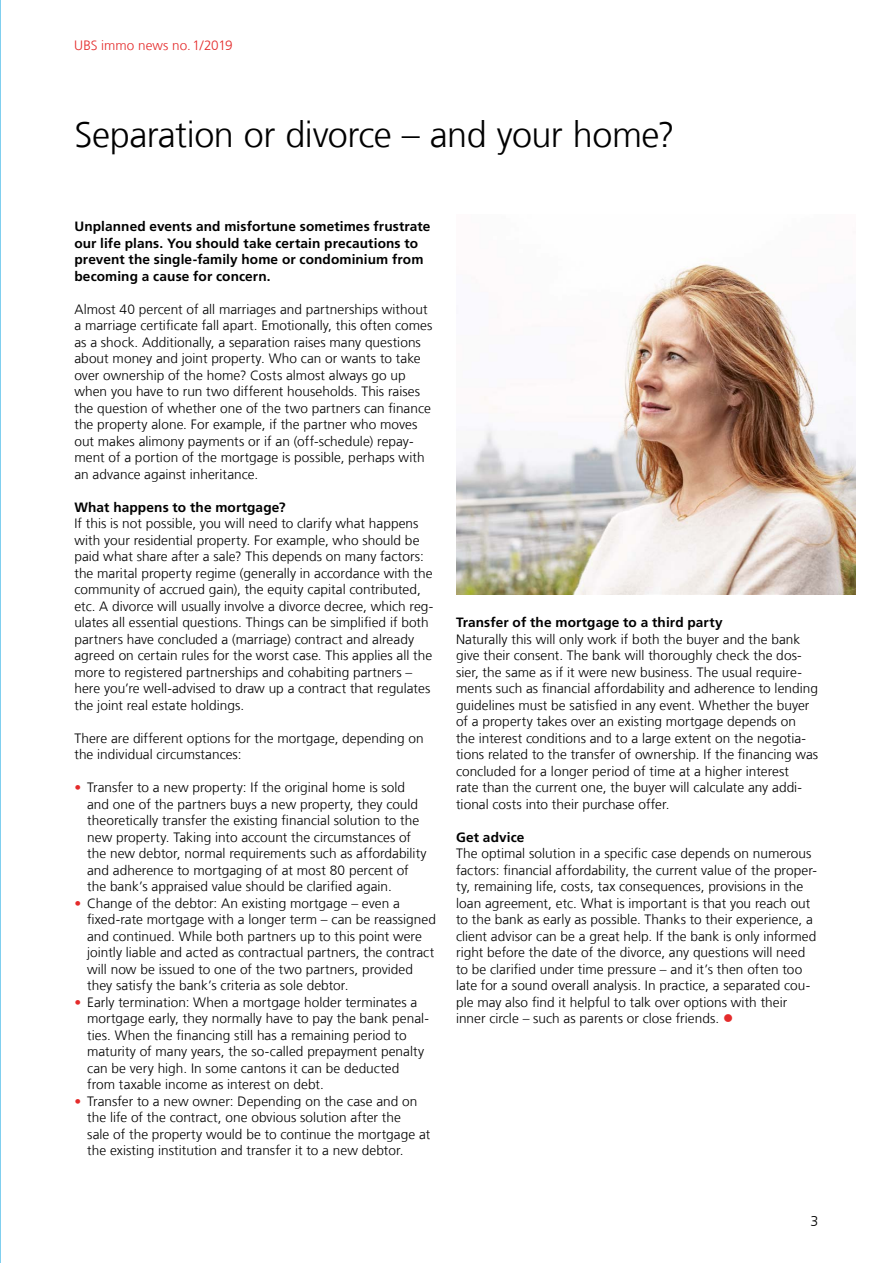
<style>
.page{position:relative;width:893px;height:1263px;background:#fff}
.page>*{position:absolute;margin:0;border:0;box-sizing:border-box;transform-origin:0 0}
.t1{font:300 36px "Frutiger LT Com";letter-spacing:-.015em;color:#000}
.t2{font:300 14.25px "Frutiger LT Com";color:#000}
.t3{font:300 13.5px/16.5px "Frutiger LT Com";letter-spacing:.005em;color:#000}
.t4{font:700 13.5px/16.5px "Frutiger LT Com";letter-spacing:.01em;color:#000}
.t5{font:300 13.5px "Frutiger LT Com";color:#e42b2b}
.s1{color:#e42b2b}
</style>
<div class="page">
<img style="left:456px;top:264px;width:400px;height:330px">
<hr style="left:0;top:0;width:1px;height:1263px;background:#009fe0">
<p class="t5" style="left:74px;top:37px;width:160px">UBS immo news no.1/2019</p>
<h1 class="t1" style="left:74px;top:114px;width:602px">Separation or divorce – and your home?</h1>
<p class="t4" style="left:74px;top:218px;width:357px">Unplanned events and misfortune sometimes frustrate our life plans. You should take certain precautions to prevent the single-family home or condominium from becoming a cause for concern.</p>
<p class="t3" style="left:74px;top:301px;width:360px">Almost 40 percent of all marriages and partnerships without a marriage certificate fall apart. Emotionally, this often comes as a shock. Additionally, a separation raises many questions about money and joint property. Who can or wants to take over ownership of the home? Costs almost always go up when you have to run two different households. This raises the question of whether one of the two partners can finance the property alone. For example, if the partner who moves out makes alimony payments or if an (off-schedule) repay&shy;ment of a portion of the mortgage is possible, perhaps with an advance against inheritance.</p>
<p class="t4" style="left:74px;top:499px;width:213px">What happens to the mortgage?</p>
<p class="t3" style="left:74px;top:515px;width:360px">If this is not possible, you will need to clarify what happens with your residential property. For example, who should be paid what share after a sale? This depends on many factors: the marital property regime (generally in accordance with the community of accrued gain), the equity capital contributed, etc. A divorce will usually involve a divorce decree, which reg&shy;ulates all essential questions. Things can be simplified if both partners have concluded a (marriage) contract and already agreed on certain rules for the worst case. This applies all the more to registered partnerships and cohabiting partners – here you’re well-advised to draw up a contract that regulates the joint real estate holdings.</p>
<p class="t3" style="left:74px;top:730px;width:351px">There are different options for the mortgage, depending on the individual circumstances:</p>
<p class="t3" style="left:87px;top:779px;width:341px;text-indent:-13px"><span class="s1">•</span> Transfer to a new property: If the original home is sold and one of the partners buys a new property, they could theoretically transfer the existing financial solution to the new property. Taking into account the circumstances of the new debtor, normal requirements such as affordability and adherence to mortgaging of at most 80 percent of the bank’s appraised value should be clarified again.</p>
<p class="t3" style="left:87px;top:895px;width:350px;text-indent:-13px"><span class="s1">•</span> Change of the debtor: An existing mortgage – even a fixed-rate mortgage with a longer term – can be reassigned and continued. While both partners up to this point were jointly liable and acted as contractual partners, the contract will now be issued to one of the two partners, provided they satisfy the bank’s criteria as sole debtor.</p>
<p class="t3" style="left:87px;top:994px;width:343px;text-indent:-13px"><span class="s1">•</span> Early termination: When a mortgage holder terminates a mortgage early, they normally have to pay the bank penal&shy;ties. When the financing still has a remaining period to maturity of many years, the so-called prepayment penalty can be very high. In some cantons it can be deducted from taxable income as interest on debt.</p>
<p class="t3" style="left:87px;top:1093px;width:345px;text-indent:-13px"><span class="s1">•</span> Transfer to a new owner: Depending on the case and on the life of the contract, one obvious solution after the<br>sale of the property would be to continue the mortgage at the existing institution and transfer it to a new debtor.</p>
<p class="t4" style="left:456px;top:614px;width:268px">Transfer of the mortgage to a third party</p>
<p class="t3" style="left:456px;top:631px;width:364px">Naturally this will only work if both the buyer and the bank give their consent. The bank will thoroughly check the dos&shy;sier, the same as if it were new business. The usual require&shy;ments such as financial affordability and adherence to lending guidelines must be satisfied in any event. Whether the buyer of a property takes over an existing mortgage depends on the interest conditions and to a large extent on the negotia&shy;tions related to the transfer of ownership. If the financing was concluded for a longer period of time at a higher interest<br>rate than the current one, the buyer will calculate any addi&shy;tional costs into their purchase offer.</p>
<p class="t4" style="left:456px;top:829px;width:70px">Get advice</p>
<p class="t3" style="left:456px;top:845px;width:362px">The optimal solution in a specific case depends on numerous factors: financial affordability, the current value of the proper&shy;ty, remaining life, costs, tax consequences, provisions in the loan agreement, etc. What is important is that you reach out to the bank as early as possible. Thanks to their experience, a client advisor can be a great help. If the bank is only informed right before the date of the divorce, any questions will need to be clarified under time pressure – and it’s then often too late for a sound overall analysis. In practice, a separated cou&shy;ple may also find it helpful to talk over options with their inner circle – such as parents or close friends. <span class="s1">●</span></p>
<p class="t2" style="left:811px;top:1212px;width:9px">3</p>
</div>
